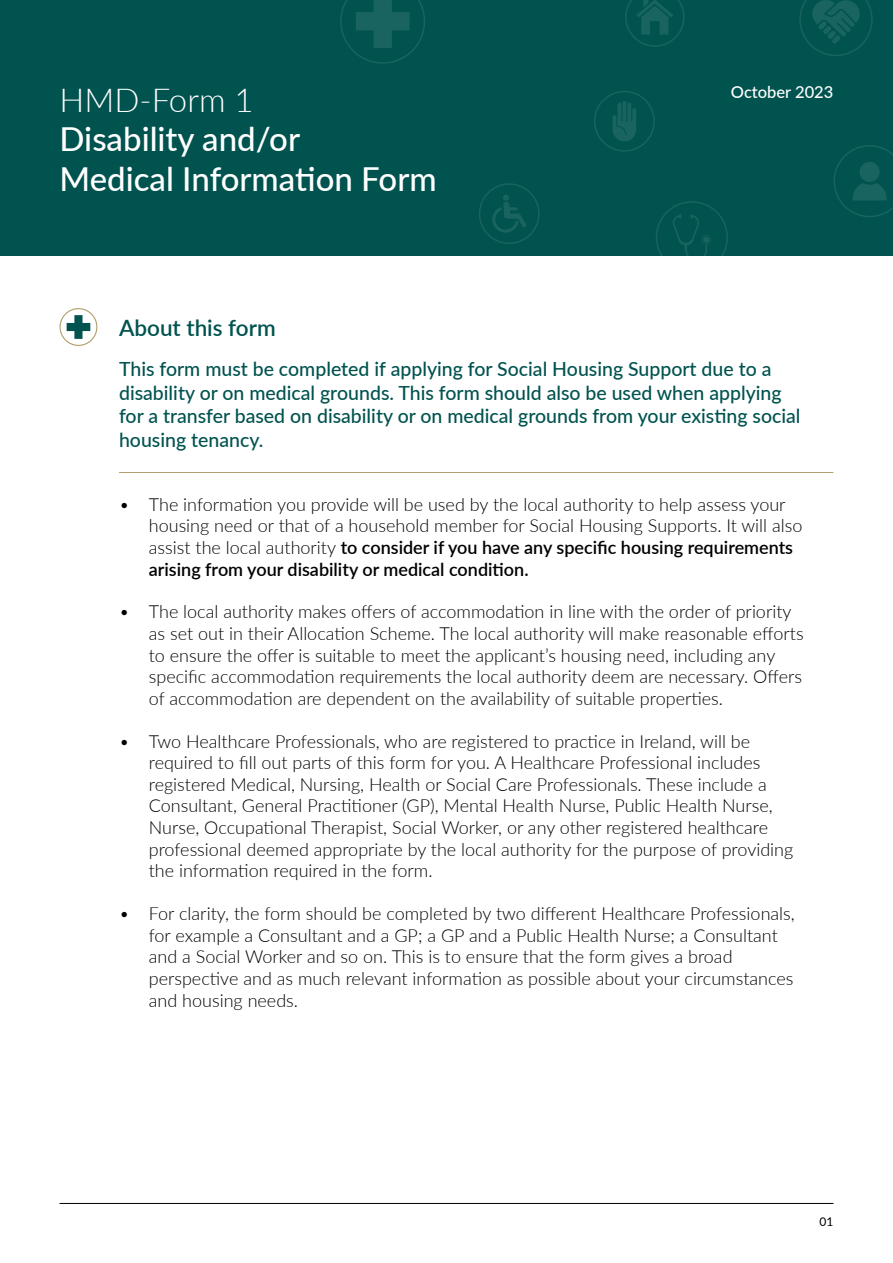
<style>
.page{position:relative;width:893px;height:1263px;background:#fff}
.page>*{position:absolute;margin:0;border:0;box-sizing:border-box;transform-origin:0 0}
.t1{font:500 33px/39.6px "Lato";color:#fff}
.t2{font:300 33px "Lato";color:#fff}
.t3{font:600 22.5px "Lato";color:#00534f}
.t4{font:500 19.5px/23.4px "Lato";color:#00534f}
.t5{font:300 18px/21.6px "Lato";color:#000}
.t6{font:500 16.5px "Lato";color:#fff}
.t7{font:12px "Lato";color:#000}
.s1{font-weight:600}
</style>
<div class="page">
<hr style="left:60px;top:1203px;width:773px;height:1px;background:#000">
<div style="left:0;top:0;width:893px;height:255px;background:#00534f"></div>
<svg style="left:833px;top:145px;width:60px;height:72px"></svg>
<svg style="left:492px;top:195px;width:34px;height:38px"></svg>
<div style="left:479px;top:183px;width:61px;height:61px;border:2px solid #fff;border-radius:50%"></div>
<svg style="left:625px;top:0;width:60px;height:47px"></svg>
<svg style="left:612px;top:101px;width:24px;height:40px"></svg>
<div style="left:594px;top:91px;width:61px;height:61px;border:2px solid #fff;border-radius:50%"></div>
<svg style="left:340px;top:0;width:85px;height:64px"></svg>
<svg style="left:799px;top:0;width:74px;height:56px"></svg>
<svg style="left:656px;top:201px;width:72px;height:54px"></svg>
<svg style="left:67px;top:315px;width:23px;height:24px"></svg>
<div style="left:60px;top:308px;width:37px;height:38px;border:1px solid #b09f6b;border-radius:50%"></div>
<hr style="left:119px;top:472px;width:714px;height:1px;background:#b09f6b">
<h1 class="t2" style="left:60px;top:77px;width:196px">HMD-Form 1</h1>
<h1 class="t1" style="left:60px;top:118px;width:379px">Disability and/or<br>Medical Information Form</h1>
<p class="t6" style="left:731px;top:80px;width:104px">October 2023</p>
<p class="t3" style="left:119px;top:311px;width:158px">About this form</p>
<p class="t4" style="left:119px;top:357px;width:683px">This form must be completed if applying for Social Housing Support due to a disability or on medical grounds. This form should also be used when applying for a transfer based on disability or on medical grounds from your existing social housing tenancy.</p>
<p class="t5" style="left:149px;top:493px;width:655px;text-indent:-30px">• The information you provide will be used by the local authority to help assess your housing need or that of a household member for Social Housing Supports. It will also assist the local authority <span class="s1">to consider if you have any specific housing requirements arising from your disability or medical condition.</span></p>
<p class="t5" style="left:149px;top:600px;width:656px;text-indent:-30px">• The local authority makes offers of accommodation in line with the order of priority as set out in their Allocation Scheme. The local authority will make reasonable efforts to ensure the offer is suitable to meet the applicant’s housing need, including any specific accommodation requirements the local authority deem are necessary. Offers of accommodation are dependent on the availability of suitable properties.</p>
<p class="t5" style="left:149px;top:730px;width:646px;text-indent:-30px">• Two Healthcare Professionals, who are registered to practice in Ireland, will be required to fill out parts of this form for you. A Healthcare Professional includes registered Medical, Nursing, Health or Social Care Professionals. These include a Consultant, General Practitioner (GP), Mental Health Nurse, Public Health Nurse, Nurse, Occupational Therapist, Social Worker, or any other registered healthcare professional deemed appropriate by the local authority for the purpose of providing the information required in the form.</p>
<p class="t5" style="left:149px;top:902px;width:647px;text-indent:-30px">• For clarity, the form should be completed by two different Healthcare Professionals, for example a Consultant and a GP; a GP and a Public Health Nurse; a Consultant and a Social Worker and so on. This is to ensure that the form gives a broad perspective and as much relevant information as possible about your circumstances and housing needs.</p>
<p class="t7" style="left:819px;top:1213px;width:15px">01</p>
</div>
